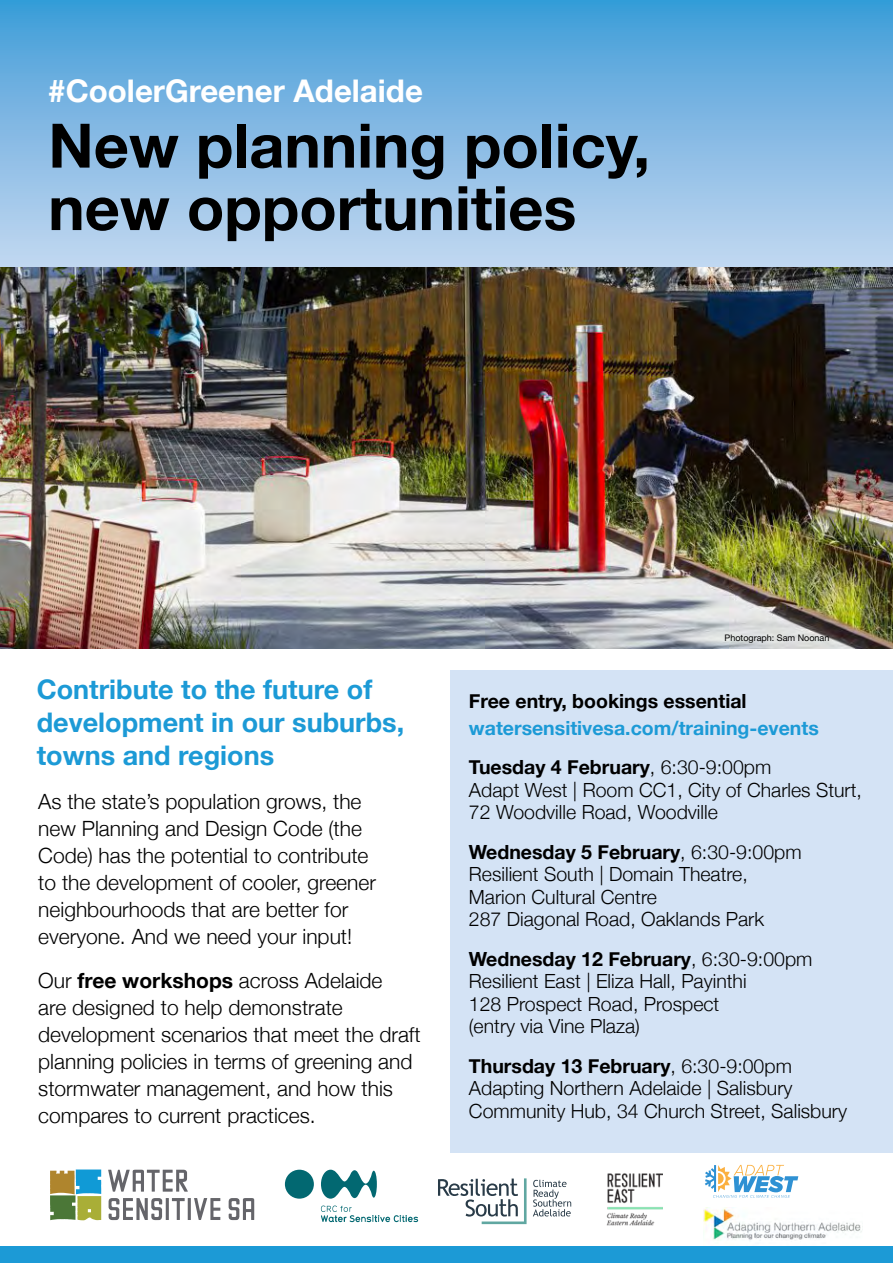
<style>
.page{position:relative;width:893px;height:1263px;background:#fff}
.page>*{position:absolute;margin:0;border:0;box-sizing:border-box;transform-origin:0 0}
.t1{font:700 61.35px/62.4px "Helvetica Neue";color:#000}
.t2{font:700 31.2px "Helvetica Neue";color:#fff}
.t3{font:700 27px/33px "Helvetica Neue";color:#1c9ad6}
.t4{font:300 21px/27px "Helvetica Neue";color:#000}
.t5{font:300 19.5px/22.5px "Helvetica Neue";color:#000}
.t6{font:700 19.5px/39.5px "Helvetica Neue";color:#1c9ad6}
.t7{font:700 19.5px "Helvetica Neue";color:#000}
.t8{font:9px "Helvetica Neue";color:#000}
.s1{font-weight:700}
.s2{color:#000}
.s3{font-weight:300;color:#000}
</style>
<div class="page">
<svg style="left:0;top:0;width:893px;height:268px;background:#81b9e3"></svg>
<img style="left:0;top:268px;width:893px;height:380px">
<div style="left:450px;top:670px;width:443px;height:482px;background:#d4e3f5"></div>
<svg style="left:108px;top:1169px;width:80px;height:23px"></svg>
<svg style="left:109px;top:1198px;width:53px;height:22px"></svg>
<hr style="left:166px;top:1198px;width:3px;height:22px;background:#65656a">
<svg style="left:172px;top:1198px;width:13px;height:22px"></svg>
<hr style="left:188px;top:1198px;width:3px;height:22px;background:#65656a">
<svg style="left:194px;top:1198px;width:26px;height:22px"></svg>
<svg style="left:229px;top:1198px;width:25px;height:22px"></svg>
<svg style="left:50px;top:1169px;width:51px;height:51px;background:#7ea074"></svg>
<svg style="left:285px;top:1170px;width:92px;height:29px"></svg>
<svg style="left:321px;top:1205px;width:97px;height:17px"></svg>
<svg style="left:533px;top:1180px;width:38px;height:36px"></svg>
<svg style="left:438px;top:1178px;width:89px;height:46px"></svg>
<img style="left:607px;top:1173px;width:56px;height:52px">
<img style="left:703px;top:1208px;width:159px;height:32px">
<svg style="left:705px;top:1165px;width:93px;height:33px"></svg>
<div style="left:0;top:1246px;width:893px;height:17px;background:#1c9ad6"></div>
<h2 class="t2" style="left:48px;top:67px;width:376px">#CoolerGreener Adelaide</h2>
<h1 class="t1" style="left:48px;top:116px;width:603px">New planning policy, new opportunities</h1>
<p class="t8" style="left:724px;top:631px;width:106px">Photograph: Sam Noonan</p>
<h3 class="t3" style="left:37px;top:673px;width:369px">Contribute to the future of development in our suburbs, towns and regions</h3>
<p class="t4" style="left:38px;top:787px;width:339px">As the state’s population grows, the new Planning and Design Code (the Code) has the potential to contribute to the development of cooler, greener neighbourhoods that are better for everyone. And we need your input!</p>
<p class="t4" style="left:38px;top:966px;width:384px">Our <span class="s1">free workshops</span> across Adelaide<br>are designed to help demonstrate development scenarios that meet the draft planning policies in terms of greening and stormwater management, and how this compares to current practices.</p>
<p class="t7" style="left:469px;top:685px;width:279px">Free entry, bookings essential</p>
<p class="t6" style="left:469px;top:709px;width:351px">watersensitivesa.com/training-events<br><span class="s2">Tuesday 4 February</span><span class="s3">, 6:30-9:00pm</span></p>
<p class="t5" style="left:469px;top:777px;width:394px">Adapt West | Room CC1, City of Charles Sturt,<br>72 Woodville Road, Woodville</p>
<p class="t5" style="left:469px;top:839px;width:334px"><span class="s1">Wednesday 5 February</span>, 6:30-9:00pm<br>Resilient South | Domain Theatre,<br>Marion Cultural Centre<br>287 Diagonal Road, Oaklands Park</p>
<p class="t5" style="left:469px;top:946px;width:345px"><span class="s1">Wednesday 12 February</span>, 6:30-9:00pm<br>Resilient East | Eliza Hall, Payinthi<br>128 Prospect Road, Prospect<br>(entry via Vine Plaza)</p>
<p class="t5" style="left:469px;top:1053px;width:380px"><span class="s1">Thursday 13 February</span>, 6:30-9:00pm<br>Adapting Northern Adelaide | Salisbury<br>Community Hub, 34 Church Street, Salisbury</p>
</div>
